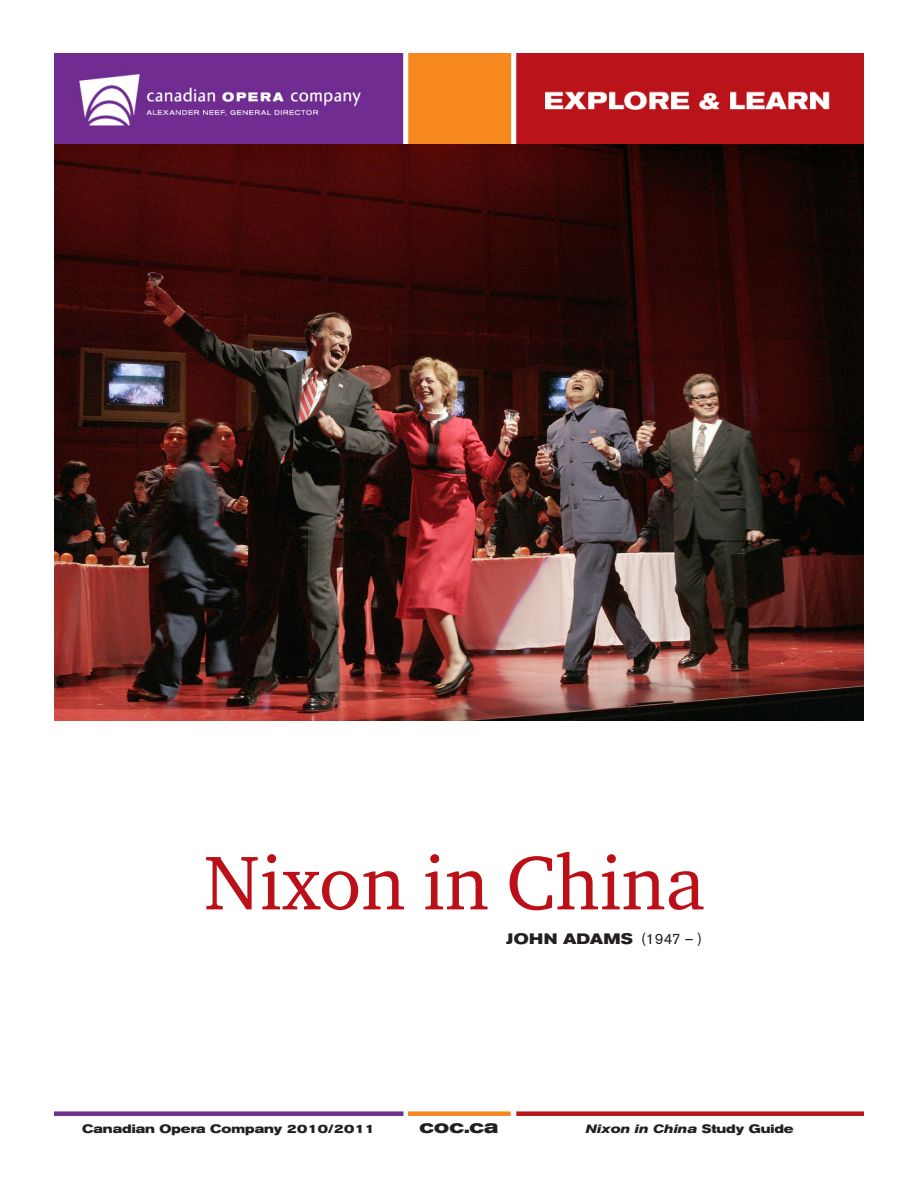
<style>
.page{position:relative;width:918px;height:1188px;background:#fff}
.page>*{position:absolute;margin:0;border:0;box-sizing:border-box;transform-origin:0 0}
.t1{font:78px "Charter ITC";color:#bb1018}
.t2{font:700 expanded 18px "Akzidenz Grotesk BE";color:#231f20}
.t3{font:700 expanded 15px "Akzidenz Grotesk BE";letter-spacing:.02em;color:#231f20}
.t4{font:700 expanded 12px "Akzidenz Grotesk BE";color:#231f20}
.t5{font:italic 700 expanded 12px "Akzidenz Grotesk BE";color:#231f20}
.s1{font-weight:400;font-stretch:normal}
.s2{font-style:normal}
</style>
<div class="page">
<div style="left:54px;top:1111px;width:350px;height:5px;background:#6f2e90"></div>
<div style="left:408px;top:1111px;width:103px;height:5px;background:#f58721"></div>
<div style="left:516px;top:1111px;width:348px;height:5px;background:#ba131a"></div>
<img style="left:54px;top:54px;width:810px;height:667px">
<h1 class="t1" style="left:204px;top:834px;width:502px">Nixon in China</h1>
<p class="t3" style="left:507px;top:930px;width:197px">JOHN ADAMS <span class="s1">(1947 – )</span></p>
<p class="t4" style="left:82px;top:1122px;width:294px">Canadian Opera Company 2010/2011</p>
<h2 class="t2" style="left:419px;top:1117px;width:81px">coc.ca</h2>
<p class="t5" style="left:586px;top:1121px;width:209px">Nixon in China <span class="s2">Study Guide</span></p>
</div>
